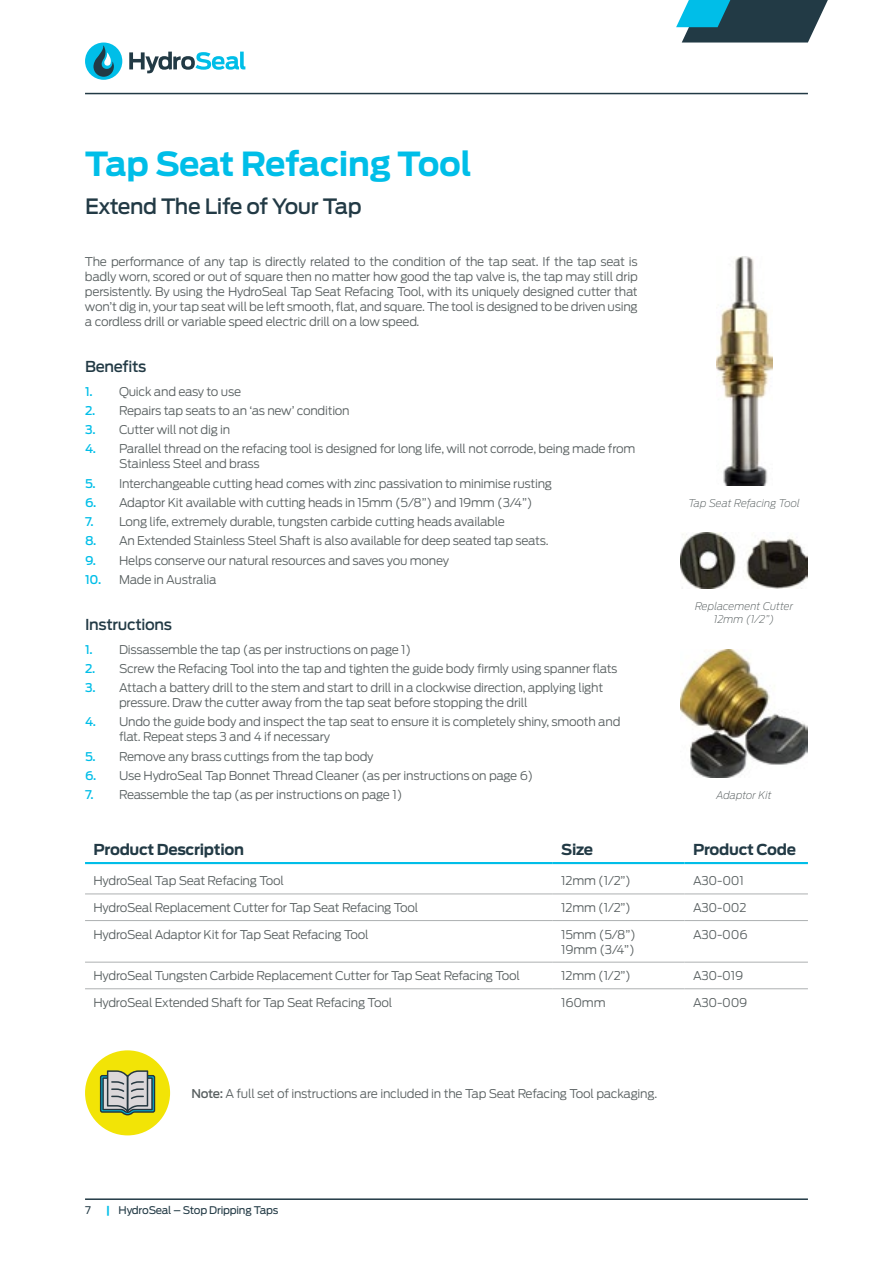
<style>
.page{position:relative;width:893px;height:1263px;background:#fff}
.page>*{position:absolute;margin:0;border:0;box-sizing:border-box;transform-origin:0 0}
.t1{font:700 33px "Antenna";letter-spacing:-.015em;color:#00bee8}
.t2{font:500 21px "Antenna";letter-spacing:-.02em;color:#223a45}
.t3{font:700 15px "Antenna";letter-spacing:-.02em;color:#223a45}
.t4{font:500 15px "Antenna";letter-spacing:-.02em;color:#223a45}
.t5{font:300 12px/15px "Antenna";letter-spacing:-.02em;color:#585f60}
.t6{font:italic 200 10.5px/13.5px "Antenna";color:#585f60;text-align:center}
.t7{font:10.5px "Antenna";letter-spacing:-.02em;color:#223a45}
.t8{font:italic 200 10.5px "Antenna";letter-spacing:-.02em;color:#585f60}
.s1{font-weight:500;color:#00bee8}
.s2{font-weight:500}
.s3{font-weight:700;color:#00bee8}
</style>
<div class="page">
<hr style="left:85px;top:93px;width:723px;height:1px;background:#223a45">
<hr style="left:85px;top:1198px;width:723px;height:2px;background:#223a45">
<svg style="left:676px;top:0;width:152px;height:43px"></svg>
<svg style="left:85px;top:43px;width:160px;height:37px"></svg>
<img style="left:716px;top:257px;width:56px;height:229px">
<hr style="left:85px;top:920px;width:468px;height:1px;background:#b2b5b6">
<hr style="left:85px;top:962px;width:468px;height:1px;background:#b2b5b6">
<hr style="left:553px;top:962px;width:132px;height:1px;background:#b2b5b6">
<hr style="left:685px;top:962px;width:123px;height:1px;background:#b2b5b6">
<hr style="left:85px;top:862px;width:468px;height:2px;background:#00bee8">
<hr style="left:553px;top:862px;width:132px;height:2px;background:#00bee8">
<hr style="left:685px;top:862px;width:123px;height:2px;background:#00bee8">
<hr style="left:553px;top:920px;width:132px;height:1px;background:#b2b5b6">
<hr style="left:685px;top:920px;width:123px;height:1px;background:#b2b5b6">
<hr style="left:85px;top:893px;width:468px;height:1px;background:#b2b5b6">
<hr style="left:553px;top:893px;width:132px;height:1px;background:#b2b5b6">
<hr style="left:685px;top:893px;width:123px;height:1px;background:#b2b5b6">
<hr style="left:85px;top:988px;width:468px;height:1px;background:#b2b5b6">
<hr style="left:553px;top:988px;width:132px;height:1px;background:#b2b5b6">
<hr style="left:685px;top:988px;width:123px;height:1px;background:#b2b5b6">
<img style="left:680px;top:533px;width:128px;height:55px">
<div style="left:85px;top:1050px;width:85px;height:85px;background:#f2e406;border-radius:50%"></div>
<svg style="left:100px;top:1070px;width:55px;height:45px"></svg>
<img style="left:680px;top:649px;width:128px;height:129px">
<h1 class="t1" style="left:85px;top:144px;width:388px">Tap Seat Refacing Tool</h1>
<h2 class="t2" style="left:85px;top:194px;width:278px">Extend The Life of Your Tap</h2>
<p class="t5" style="left:85px;top:254px;width:554px;text-align:justify">The performance of any tap is directly related to the condition of the tap seat. If the tap seat is badly worn, scored or out of square then no matter how good the tap valve is, the tap may still drip persistently. By using the HydroSeal Tap Seat Refacing Tool, with its uniquely designed cutter that won’t dig in, your tap seat will be left smooth, flat, and square. The tool is designed to be driven using a cordless drill or variable speed electric drill on a low speed.</p>
<p class="t4" style="left:85px;top:358px;width:63px">Benefits</p>
<p class="t5" style="left:85px;top:384px;width:158px"><span class="s1">1.</span> Quick and easy to use</p>
<p class="t5" style="left:85px;top:403px;width:266px"><span class="s1">2.</span> Repairs tap seats to an ‘as new’ condition</p>
<p class="t5" style="left:85px;top:422px;width:147px"><span class="s1">3.</span> Cutter will not dig in</p>
<p class="t5" style="left:119px;top:442px;width:518px;text-indent:-34px"><span class="s1">4.</span> Parallel thread on the refacing tool is designed for long life, will not corrode, being made from<br>Stainless Steel and brass</p>
<p class="t5" style="left:85px;top:476px;width:469px"><span class="s1">5.</span> Interchangeable cutting head comes with zinc passivation to minimise rusting</p>
<p class="t5" style="left:85px;top:495px;width:449px"><span class="s1">6.</span> Adaptor Kit available with cutting heads in 15mm (5/8”) and 19mm (3/4”)</p>
<p class="t5" style="left:85px;top:514px;width:421px"><span class="s1">7.</span> Long life, extremely durable, tungsten carbide cutting heads available</p>
<p class="t5" style="left:85px;top:534px;width:465px"><span class="s1">8.</span> An Extended Stainless Steel Shaft is also available for deep seated tap seats.</p>
<p class="t5" style="left:85px;top:553px;width:366px"><span class="s1">9.</span> Helps conserve our natural resources and saves you money</p>
<p class="t5" style="left:85px;top:572px;width:133px"><span class="s1">10.</span> Made in Australia</p>
<p class="t4" style="left:85px;top:616px;width:89px">Instructions</p>
<p class="t5" style="left:85px;top:642px;width:328px"><span class="s1">1.</span> Dissassemble the tap (as per instructions on page 1)</p>
<p class="t5" style="left:85px;top:661px;width:534px"><span class="s1">2.</span> Screw the Refacing Tool into the tap and tighten the guide body firmly using spanner flats</p>
<p class="t5" style="left:119px;top:680px;width:486px;text-indent:-34px"><span class="s1">3.</span> Attach a battery drill to the stem and start to drill in a clockwise direction, applying light pressure. Draw the cutter away from the tap seat before stopping the drill</p>
<p class="t5" style="left:119px;top:714px;width:503px;text-indent:-34px"><span class="s1">4.</span> Undo the guide body and inspect the tap seat to ensure it is completely shiny, smooth and flat. Repeat steps 3 and 4 if necessary</p>
<p class="t5" style="left:85px;top:749px;width:290px"><span class="s1">5.</span> Remove any brass cuttings from the tap body</p>
<p class="t5" style="left:85px;top:768px;width:450px"><span class="s1">6.</span> Use HydroSeal Tap Bonnet Thread Cleaner (as per instructions on page 6)</p>
<p class="t5" style="left:85px;top:787px;width:319px"><span class="s1">7.</span> Reassemble the tap (as per instructions on page 1)</p>
<p class="t8" style="left:688px;top:497px;width:113px">Tap Seat Refacing Tool</p>
<p class="t6" style="left:695px;top:599px;width:100px">Replacement Cutter<br>12mm (1/2”)</p>
<p class="t6" style="left:717px;top:788px;width:57px">Adaptor Kit</p>
<p class="t3" style="left:94px;top:840px;width:152px">Product Description</p>
<p class="t3" style="left:561px;top:840px;width:33px">Size</p>
<p class="t3" style="left:693px;top:840px;width:104px">Product Code</p>
<p class="t5" style="left:94px;top:873px;width:192px">HydroSeal Tap Seat Refacing Tool</p>
<p class="t5" style="left:561px;top:873px;width:71px">12mm (1/2”)</p>
<p class="t5" style="left:693px;top:873px;width:52px">A30-001</p>
<p class="t5" style="left:94px;top:900px;width:326px">HydroSeal Replacement Cutter for Tap Seat Refacing Tool</p>
<p class="t5" style="left:561px;top:900px;width:71px">12mm (1/2”)</p>
<p class="t5" style="left:693px;top:900px;width:55px">A30-002</p>
<p class="t5" style="left:94px;top:927px;width:277px">HydroSeal Adaptor Kit for Tap Seat Refacing Tool</p>
<p class="t5" style="left:561px;top:927px;width:76px">15mm (5/8”)<br>19mm (3/4”)</p>
<p class="t5" style="left:693px;top:927px;width:56px">A30-006</p>
<p class="t5" style="left:94px;top:968px;width:428px">HydroSeal Tungsten Carbide Replacement Cutter for Tap Seat Refacing Tool</p>
<p class="t5" style="left:561px;top:968px;width:71px">12mm (1/2”)</p>
<p class="t5" style="left:693px;top:968px;width:52px">A30-019</p>
<p class="t5" style="left:93px;top:995px;width:300px">HydroSeal Extended Shaft for Tap Seat Refacing Tool</p>
<p class="t5" style="left:561px;top:995px;width:46px">160mm</p>
<p class="t5" style="left:693px;top:995px;width:56px">A30-009</p>
<p class="t5" style="left:191px;top:1086px;width:467px"><span class="s2">Note:</span> A full set of instructions are included in the Tap Seat Refacing Tool packaging.</p>
<p class="t7" style="left:85px;top:1204px;width:7px">7</p>
<p class="t7" style="left:106px;top:1204px;width:174px"><span class="s3">|</span> HydroSeal – Stop Dripping Taps</p>
</div>
